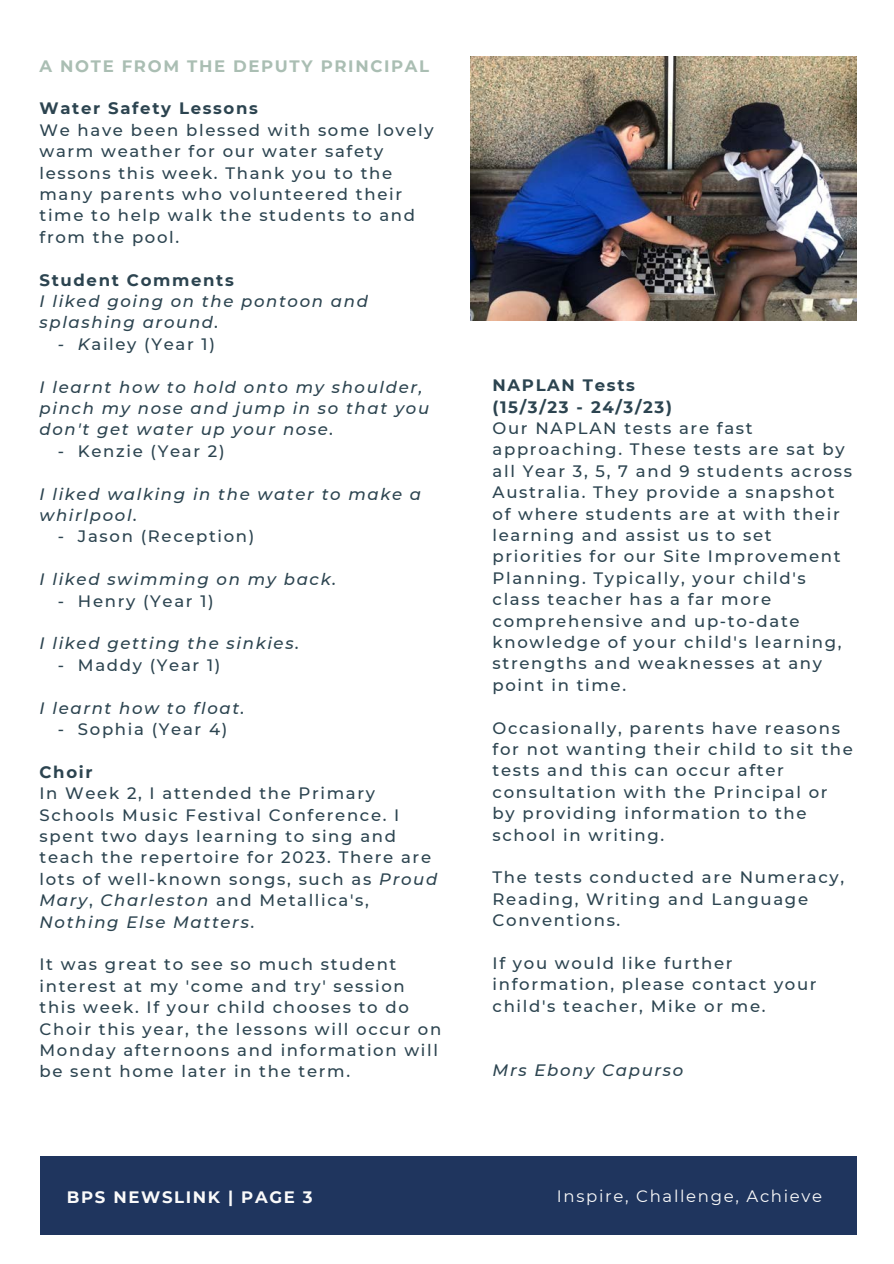
<style>
.page{position:relative;width:894px;height:1264px;background:#fff}
.page>*{position:absolute;margin:0;border:0;box-sizing:border-box;transform-origin:0 0}
.t1{font:500 16.5px/21.5px "Montserrat";letter-spacing:.1em;color:#2c4450}
.t2{font:italic 500 16.5px/21.5px "Montserrat";letter-spacing:.1em;color:#2c4450}
.t3{font:700 16.5px/21.5px "Montserrat";letter-spacing:.1em;color:#2c4450}
.t4{font:700 16.5px "Montserrat";letter-spacing:.1em;color:#aabeb3}
.t5{font:16.5px "Montserrat";letter-spacing:.1em;color:#fafafa}
.t6{font:700 16.5px "Montserrat";letter-spacing:.1em;color:#fafafa}
.s1{font-style:italic}
</style>
<div class="page">
<div style="left:40px;top:1156px;width:816px;height:78px;background:#1f355e"></div>
<img style="left:470px;top:57px;width:386px;height:263px">
<p class="t4" style="left:40px;top:56px;width:391px">A NOTE FROM THE DEPUTY PRINCIPAL</p>
<p class="t3" style="left:40px;top:98px;width:220px">Water Safety Lessons</p>
<p class="t1" style="left:40px;top:119px;width:395px">We have been blessed with some lovely warm weather for our water safety lessons this week. Thank you to the many parents who volunteered their time to help walk the students to and from the pool.</p>
<p class="t3" style="left:40px;top:269px;width:196px">Student Comments</p>
<p class="t2" style="left:40px;top:290px;width:330px">I liked going on the pontoon and splashing around.</p>
<p class="t1" style="left:58px;top:333px;width:159px"><span class="s1">- K</span>ailey (Year 1)</p>
<p class="t2" style="left:40px;top:376px;width:391px">I learnt how to hold onto my shoulder, pinch my nose and jump in so that you don't get water up your nose.</p>
<p class="t1" style="left:58px;top:440px;width:168px">- Kenzie (Year 2)</p>
<p class="t2" style="left:40px;top:483px;width:383px">I liked walking in the water to make a whirlpool.</p>
<p class="t1" style="left:58px;top:525px;width:198px">- Jason (Reception)</p>
<p class="t2" style="left:40px;top:568px;width:298px">I liked swimming on my back.</p>
<p class="t1" style="left:58px;top:590px;width:157px">- Henry (Year 1)</p>
<p class="t2" style="left:40px;top:632px;width:261px">I liked getting the sinkies.</p>
<p class="t1" style="left:58px;top:654px;width:164px">- Maddy (Year 1)</p>
<p class="t2" style="left:40px;top:697px;width:206px">I learnt how to float.</p>
<p class="t1" style="left:58px;top:718px;width:171px">- Sophia (Year 4)</p>
<p class="t3" style="left:40px;top:761px;width:54px">Choir</p>
<p class="t1" style="left:40px;top:782px;width:399px">In Week 2, I attended the Primary Schools Music Festival Conference. I spent two days learning to sing and teach the repertoire for 2023. There are lots of well-known songs, such as <span class="s1">Proud Mary</span>, <span class="s1">Charleston</span> and Metallica's, <span class="s1">Nothing Else Matters</span>.</p>
<p class="t1" style="left:40px;top:953px;width:403px">It was great to see so much student interest at my 'come and try' session this week. If your child chooses to do Choir this year, the lessons will occur on Monday afternoons and information will be sent home later in the term.</p>
<p class="t6" style="left:67px;top:1186px;width:247px">BPS NEWSLINK | PAGE 3</p>
<p class="t3" style="left:492px;top:374px;width:181px">NAPLAN Tests (15/3/23 - 24/3/23)</p>
<p class="t1" style="left:492px;top:417px;width:361px">Our NAPLAN tests are fast approaching. These tests are sat by all Year 3, 5, 7 and 9 students across<br>Australia. They provide a snapshot of where students are at with their learning and assist us to set priorities for our Site Improvement<br>Planning. Typically, your child's class teacher has a far more comprehensive and up-to-date knowledge of your child's learning, strengths and weaknesses at any point in time.</p>
<p class="t1" style="left:492px;top:717px;width:362px">Occasionally, parents have reasons for not wanting their child to sit the tests and this can occur after consultation with the Principal or by providing information to the school in writing.</p>
<p class="t1" style="left:492px;top:866px;width:353px">The tests conducted are Numeracy,<br>Reading, Writing and Language<br>Conventions.</p>
<p class="t1" style="left:492px;top:952px;width:325px">If you would like further information, please contact your child's teacher, Mike or me.</p>
<p class="t2" style="left:492px;top:1059px;width:192px">Mrs Ebony Capurso</p>
<p class="t5" style="left:557px;top:1186px;width:267px">Inspire, Challenge, Achieve</p>
</div>
